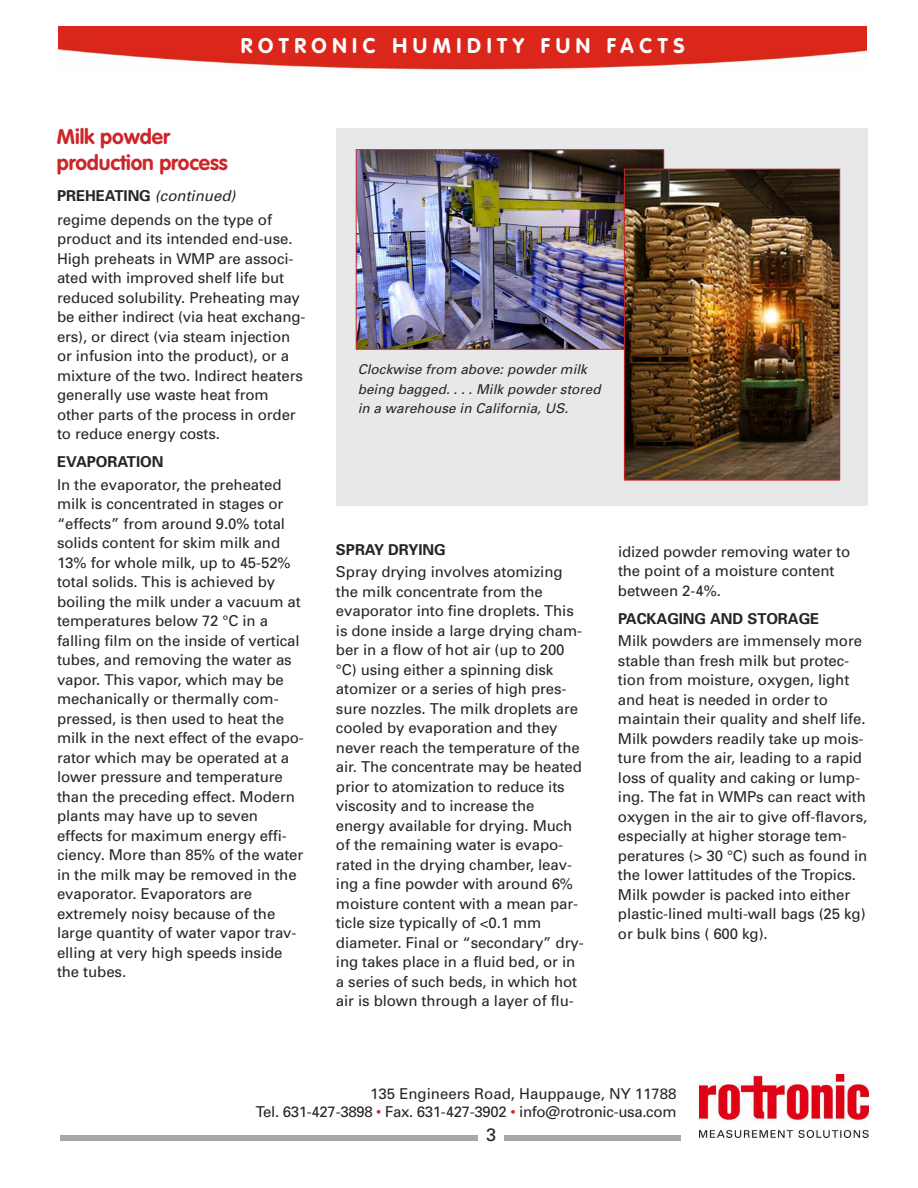
<style>
.page{position:relative;width:918px;height:1188px;background:#fff}
.page>*{position:absolute;margin:0;border:0;box-sizing:border-box;transform-origin:0 0}
.t1{font:700 21px/25.5px "VAG Rounded";letter-spacing:-.005em;color:#cc262b}
.t2{font:700 21px "VAG Rounded";letter-spacing:.265em;color:#fff}
.t3{font:18px "Univers";color:#272627}
.t4{font:15px/19.5px "Univers";letter-spacing:-.005em;color:#272627}
.t5{font:700 15px "Univers";letter-spacing:-.005em;color:#272627}
.t6{font:italic 15px "Univers";color:#272627}
.t7{font:italic 13.5px/19.5px "Univers";letter-spacing:.005em;color:#272627}
.s1{font-weight:700;font-style:normal}
.s2{color:#cc262b}
</style>
<div class="page">
<div style="left:336px;top:128px;width:531px;height:378px;background:#e7e8e9"></div>
<img style="left:700px;top:1075px;width:168px;height:63px">
<div style="left:60px;top:1135px;width:621px;height:6px;background:#a9a8a9"></div>
<div style="left:478px;top:1128px;width:26px;height:27px;background:#fff"></div>
<img style="left:58px;top:26px;width:809px;height:45px">
<img style="left:358px;top:151px;width:304px;height:197px">
<div style="left:356px;top:149px;width:308px;height:201px;border:1px solid #cc262b"></div>
<img style="left:626px;top:171px;width:212px;height:308px">
<div style="left:624px;top:169px;width:216px;height:312px;border:1px solid #cc262b"></div>
<h1 class="t2" style="left:241px;top:36px;width:445px">ROTRONIC HUMIDITY FUN FACTS</h1>
<h1 class="t1" style="left:57px;top:126px;width:172px">Milk powder production process</h1>
<p class="t6" style="left:57px;top:190px;width:180px"><span class="s1">PREHEATING</span> (continued)</p>
<p class="t4" style="left:57px;top:211px;width:250px">regime depends on the type of product and its intended end-use.<br>High preheats in WMP are associ&shy;ated with improved shelf life but reduced solubility. Preheating may be either indirect (via heat exchang&shy;ers), or direct (via steam injection or infusion into the product), or a mixture of the two. Indirect heaters generally use waste heat from other parts of the process in order to reduce energy costs.</p>
<p class="t5" style="left:57px;top:456px;width:108px">EVAPORATION</p>
<p class="t4" style="left:57px;top:476px;width:248px">In the evaporator, the preheated milk is concentrated in stages or “effects” from around 9.0% total solids content for skim milk and<br>13% for whole milk, up to 45-52% total solids. This is achieved by boiling the milk under a vacuum at temperatures below 72 °C in a falling film on the inside of vertical tubes, and removing the water as vapor. This vapor, which may be mechanically or thermally com&shy;pressed, is then used to heat the milk in the next effect of the evapo&shy;rator which may be operated at a lower pressure and temperature than the preceding effect. Modern plants may have up to seven effects for maximum energy effi&shy;ciency. More than 85% of the water in the milk may be removed in the evaporator. Evaporators are extremely noisy because of the large quantity of water vapor trav&shy;elling at very high speeds inside the tubes.</p>
<p class="t7" style="left:358px;top:361px;width:244px">Clockwise from above: powder milk being bagged. . . . Milk powder stored in a warehouse in California, US.</p>
<p class="t5" style="left:336px;top:544px;width:111px">SPRAY DRYING</p>
<p class="t4" style="left:336px;top:564px;width:249px">Spray drying involves atomizing the milk concentrate from the evaporator into fine droplets. This is done inside a large drying cham&shy;ber in a flow of hot air (up to 200 °C) using either a spinning disk atomizer or a series of high pres&shy;sure nozzles. The milk droplets are cooled by evaporation and they never reach the temperature of the air. The concentrate may be heated prior to atomization to reduce its viscosity and to increase the energy available for drying. Much of the remaining water is evapo&shy;rated in the drying chamber, leav&shy;ing a fine powder with around 6% moisture content with a mean par&shy;ticle size typically of &lt;0.1 mm diameter. Final or “secondary” dry&shy;ing takes place in a fluid bed, or in a series of such beds, in which hot air is blown through a layer of flu-</p>
<p class="t4" style="left:618px;top:543px;width:234px">idized powder removing water to the point of a moisture content between 2-4%.</p>
<p class="t5" style="left:618px;top:613px;width:203px">PACKAGING AND STORAGE</p>
<p class="t4" style="left:618px;top:633px;width:251px">Milk powders are immensely more stable than fresh milk but protec&shy;tion from moisture, oxygen, light and heat is needed in order to maintain their quality and shelf life.<br>Milk powders readily take up mois&shy;ture from the air, leading to a rapid loss of quality and caking or lump&shy;ing. The fat in WMPs can react with oxygen in the air to give off-flavors, especially at higher storage tem&shy;peratures (&gt; 30 °C) such as found in the lower lattitudes of the Tropics.<br>Milk powder is packed into either plastic-lined multi-wall bags (25 kg) or bulk bins ( 600 kg).</p>
<p class="t4" style="left:256px;top:1086px;width:422px;line-height:18px;text-align:right">135 Engineers Road, Hauppauge, NY 11788<br>Tel. 631-427-3898 <span class="s2">•</span> Fax. 631-427-3902 <span class="s2">•</span> info@rotronic-usa.com</p>
<p class="t3" style="left:486px;top:1128px;width:12px">3</p>
</div>
